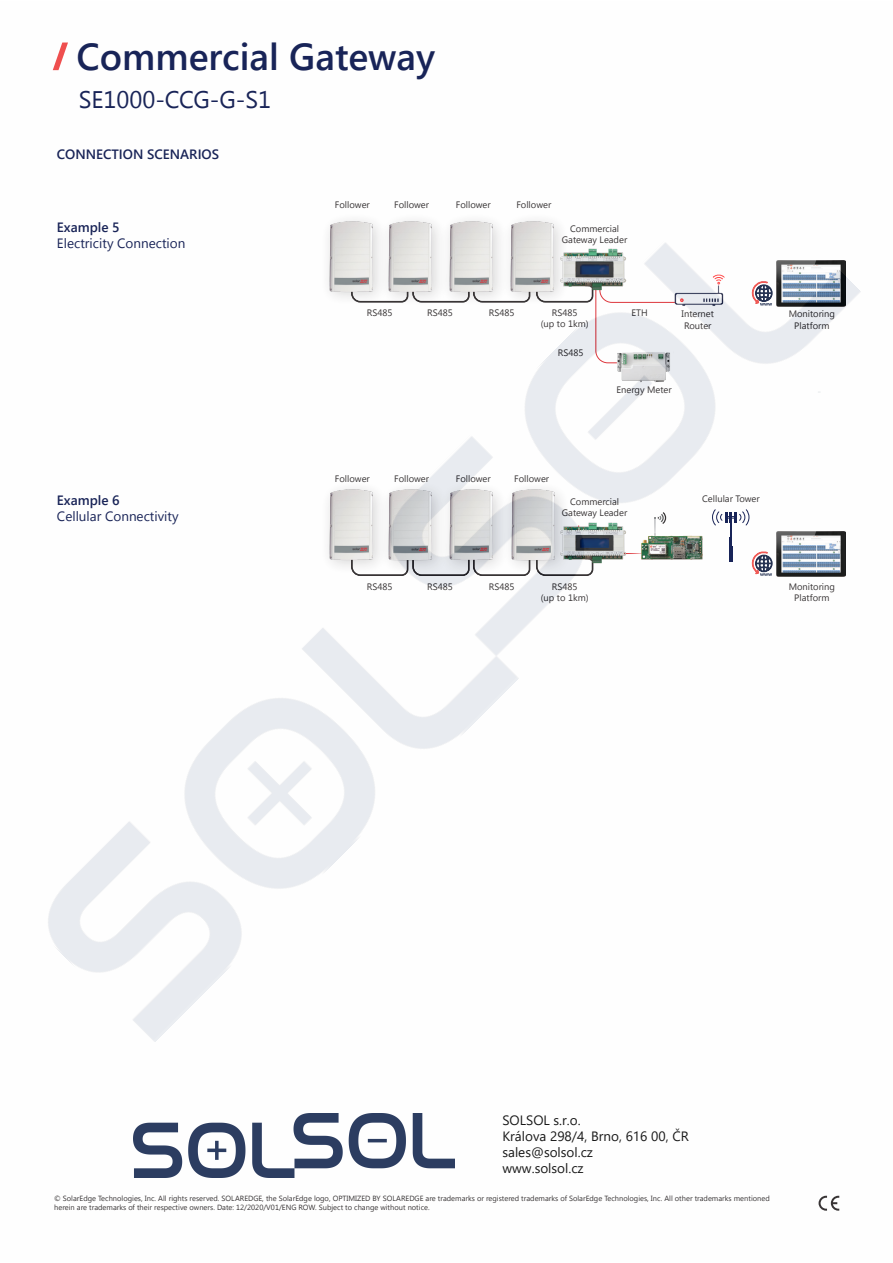
<style>
.page{position:relative;width:893px;height:1263px;background:#fff}
.page>*{position:absolute;margin:0;border:0;box-sizing:border-box;transform-origin:0 0}
.t1{font:600 37.5px "Segoe UI";color:#000d46}
.t2{font:24px "Segoe UI";color:#000d46}
.t3{font:13.5px/16.2px "Segoe UI";color:#000}
.t4{font:13.5px "Segoe UI";color:#000d46}
.t5{font:600 13.5px "Segoe UI";color:#000d46}
.t6{font:9.3px/11.2px "Segoe UI";color:#231f20;text-align:center}
.t7{font:7.5px/9px "Segoe UI";color:#231f20}
</style>
<div class="page">
<img style="left:52px;top:42px;width:788px;height:1169px">
<img style="left:48px;top:168px;width:813px;height:874px">
<h1 class="t1" style="left:77px;top:26px;width:360px">Commercial Gateway</h1>
<h2 class="t2" style="left:79px;top:82px;width:194px">SE1000-C C G G- 1S-</h2>
<h3 class="t5" style="left:57px;top:143px;width:164px">CONNECTION SCENARIOS</h3>
<h3 class="t5" style="left:57px;top:216px;width:64px">Example 5</h3>
<h3 class="t4" style="left:57px;top:234px;width:130px">Electricity Connection</h3>
<p class="t6" style="left:335px;top:198px;width:36px">Follower</p>
<p class="t6" style="left:394px;top:198px;width:36px">Follower</p>
<p class="t6" style="left:456px;top:198px;width:36px">Follower</p>
<p class="t6" style="left:516px;top:198px;width:36px">Follower</p>
<p class="t6" style="left:562px;top:222px;width:67px">Commercial<br>Gateway Leader</p>
<p class="t6" style="left:367px;top:307px;width:27px">RS485</p>
<p class="t6" style="left:427px;top:307px;width:27px">RS485</p>
<p class="t6" style="left:489px;top:307px;width:27px">RS485</p>
<p class="t6" style="left:552px;top:307px;width:27px">RS485</p>
<p class="t6" style="left:631px;top:307px;width:18px">ETH</p>
<p class="t6" style="left:541px;top:318px;width:49px">(up to 1km(</p>
<p class="t6" style="left:682px;top:308px;width:34px;text-align:left">Internet<br>Router</p>
<p class="t6" style="left:558px;top:347px;width:27px">RS485</p>
<p class="t6" style="left:616px;top:383px;width:57px">Energy Meter</p>
<p class="t6" style="left:789px;top:308px;width:48px">Monitoring<br>Platform</p>
<h3 class="t5" style="left:57px;top:489px;width:64px">Example 6</h3>
<h3 class="t4" style="left:57px;top:507px;width:123px">Cellular Connectivity</h3>
<p class="t6" style="left:335px;top:473px;width:36px">Follower</p>
<p class="t6" style="left:394px;top:473px;width:36px">Follower</p>
<p class="t6" style="left:456px;top:473px;width:36px">Follower</p>
<p class="t6" style="left:514px;top:473px;width:36px">Follower</p>
<p class="t6" style="left:562px;top:496px;width:67px">Commercial<br>Gateway Leader</p>
<p class="t6" style="left:367px;top:580px;width:27px">RS485</p>
<p class="t6" style="left:427px;top:580px;width:27px">RS485</p>
<p class="t6" style="left:489px;top:580px;width:27px">RS485</p>
<p class="t6" style="left:552px;top:580px;width:27px">RS485</p>
<p class="t6" style="left:541px;top:591px;width:49px">(up to 1km(</p>
<p class="t6" style="left:702px;top:492px;width:59px">Cellular Tower</p>
<p class="t6" style="left:789px;top:580px;width:48px">Monitoring<br>Platform</p>
<h3 class="t3" style="left:502px;top:1111px;width:188px">SOLSOL .o.r.s<br>Králova 298/4, Brno, 616 00, ČR sales@solsol.cz<br>www.solsol.cz</h3>
<p class="t7" style="left:54px;top:1194px;width:717px">© SolarEdge Technologies, Inc. All rights reserved. SOLAREDGE, the SolarEdge logo, OPTIMIZED BY SOLAREDGE are trademarks or registered trademarks of SolarEdge Technologies, Inc. All other trademarks mentioned herein are trademarks of their respective owners. Date: 12/2020/V01/ENG ROW. Subject to change without notice.</p>
</div>
